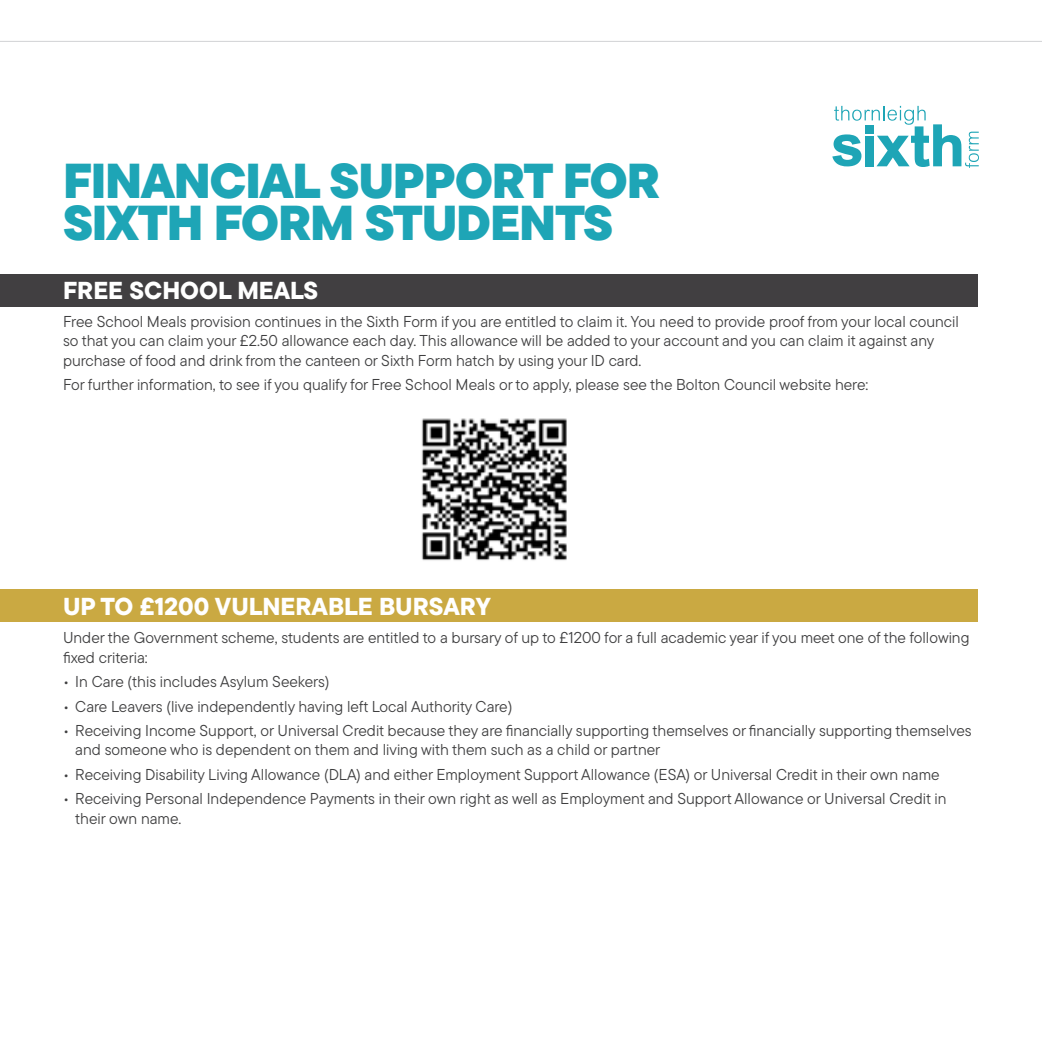
<style>
.page{position:relative;width:1042px;height:1042px;background:#fff}
.page>*{position:absolute;margin:0;border:0;box-sizing:border-box;transform-origin:0 0}
.t1{font:900 49px "TT Commons Pro";letter-spacing:-.025em;color:#1ea5b6}
.t2{font:800 24.5px "TT Commons Pro";color:#fff}
.t3{font:15.75px/19.2px "TT Commons Pro";color:#3e3e3f}
</style>
<div class="page">
<img style="left:421px;top:418px;width:146px;height:143px">
<div style="left:0;top:590px;width:977px;height:32px;background:#caa942"></div>
<div style="left:0;top:274px;width:977px;height:32px;background:#413f41"></div>
<svg style="left:832px;top:106px;width:147px;height:62px"></svg>
<hr style="left:0;top:41px;width:1042px;height:1px;background:#d1d2d4">
<p class="t1" style="left:63px;top:143px;width:598px">FINANCIAL SUPPORT FOR</p>
<p class="t1" style="left:63px;top:185px;width:551px">SIXTH FORM STUDENTS</p>
<p class="t2" style="left:63px;top:272px;width:257px">FREE SCHOOL MEALS</p>
<p class="t3" style="left:63px;top:312px;width:897px">Free School Meals provision continues in the Sixth Form if you are entitled to claim it. You need to provide proof from your local council so that you can claim your £2.50 allowance each day. This allowance will be added to your account and you can claim it against any purchase of food and drink from the canteen or Sixth Form hatch by using your ID card.</p>
<p class="t3" style="left:63px;top:375px;width:807px">For further information, to see if you qualify for Free School Meals or to apply, please see the Bolton Council website here:</p>
<p class="t2" style="left:63px;top:588px;width:429px">UP TO £1200 VULNERABLE BURSARY</p>
<p class="t3" style="left:63px;top:628px;width:908px">Under the Government scheme, students are entitled to a bursary of up to £1200 for a full academic year if you meet one of the following fixed criteria:</p>
<p class="t3" style="left:63px;top:672px;width:268px">• In Care (this includes Asylum Seekers)</p>
<p class="t3" style="left:63px;top:696px;width:451px">• Care Leavers (live independently having left Local Authority Care)</p>
<p class="t3" style="left:75px;top:721px;width:898px;text-indent:-12px">• Receiving Income Support, or Universal Credit because they are financially supporting themselves or financially supporting themselves and someone who is dependent on them and living with them such as a child or partner</p>
<p class="t3" style="left:63px;top:765px;width:878px">• Receiving Disability Living Allowance (DLA) and either Employment Support Allowance (ESA) or Universal Credit in their own name</p>
<p class="t3" style="left:75px;top:789px;width:872px;text-indent:-12px">• Receiving Personal Independence Payments in their own right as well as Employment and Support Allowance or Universal Credit in their own name.</p>
</div>
